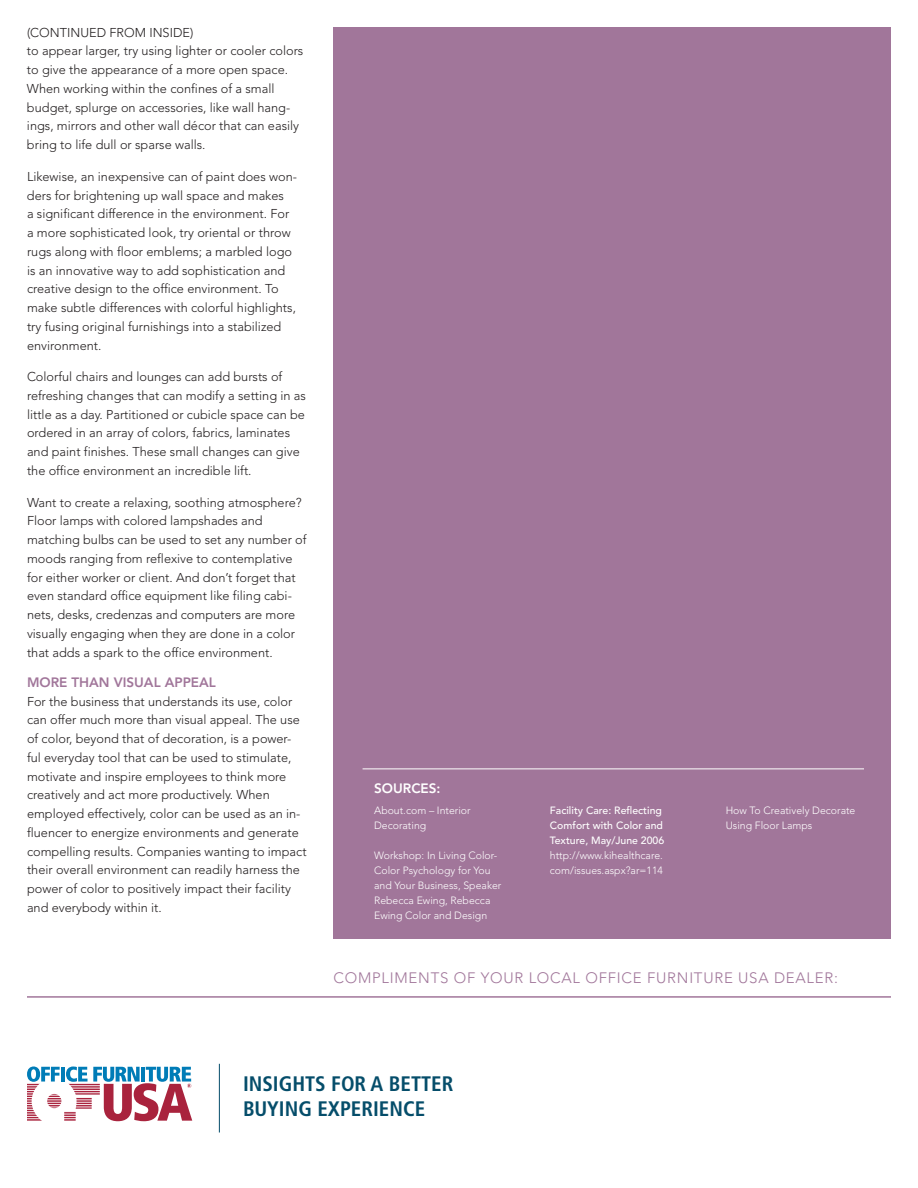
<style>
.page{position:relative;width:918px;height:1188px;background:#fff}
.page>*{position:absolute;margin:0;border:0;box-sizing:border-box;transform-origin:0 0}
.t1{font:700 condensed 21px "Frutiger";color:#054d6a}
.t2{font:300 15px "Avenir";letter-spacing:.05em;color:#a1769a}
.Body{font:800 13.5px "Avenir";color:#a1769a}
.t3{font:800 13.5px "Avenir";color:#fff}
.Body-2{font:300 12.75px/18.8px "Avenir";color:#231f20}
.t4{font:300 10.5px/15px "Avenir";color:#fff}
.t5{font:500 10.5px/15px "Avenir";color:#fff}
.t6{font:300 10.5px/15px "Avenir";letter-spacing:.205em;color:#fff}
</style>
<div class="page">
<svg style="left:27px;top:1067px;width:165px;height:54px"></svg>
<hr style="left:219px;top:1064px;width:1px;height:68px;background:#054d6a">
<div style="left:334px;top:28px;width:557px;height:911px;background:#a1769a"></div>
<hr style="left:363px;top:769px;width:501px;height:1px;background:#fff">
<hr style="left:27px;top:996px;width:864px;height:2px;background:#a1769a">
<p class="Body-2" style="left:27px;top:23px;width:278px;text-indent:163px">)<br>to appear larger, try using lighter or cooler colors to give the appearance of a more open space.<br>When working within the confines of a small budget, splurge on accessories, like wall hang&shy;ings, mirrors and other wall décor that can easily bring to life dull or sparse walls.</p>
<p class="Body-2" style="left:27px;top:167px;width:272px">Likewise, an inexpensive can of paint does won&shy;ders for brightening up wall space and makes<br>a significant difference in the environment. For a more sophisticated look, try oriental or throw rugs along with floor emblems; a marbled logo is an innovative way to add sophistication and creative design to the office environment. To make subtle differences with colorful highlights, try fusing original furnishings into a stabilized environment.</p>
<p class="Body-2" style="left:27px;top:368px;width:280px">Colorful chairs and lounges can add bursts of refreshing changes that can modify a setting in as little as a day. Partitioned or cubicle space can be ordered in an array of colors, fabrics, laminates and paint finishes. These small changes can give the office environment an incredible lift.</p>
<p class="Body-2" style="left:27px;top:493px;width:281px">Want to create a relaxing, soothing atmosphere?<br>Floor lamps with colored lampshades and matching bulbs can be used to set any number of moods ranging from reflexive to contemplative for either worker or client. And don’t forget that even standard office equipment like filing cabi&shy;nets, desks, credenzas and computers are more visually engaging when they are done in a color that adds a spark to the office environment.</p>
<p class="Body" style="left:27px;top:674px;width:190px">M ORE THAN VISUAL APPEAL</p>
<p class="Body-2" style="left:27px;top:692px;width:281px">For the business that understands its use, color can offer much more than visual appeal. The use of color, beyond that of decoration, is a power&shy;ful everyday tool that can be used to stimulate, motivate and inspire employees to think more creatively and act more productively. When employed effectively, color can be used as an in&shy;fluencer to energize environments and generate compelling results. Companies wanting to impact their overall environment can readily harness the power of color to positively impact their facility and everybody within it.</p>
<p class="Body-2" style="left:27px;top:23px;width:22px">(CONTINUED</p>
<p class="Body-2" style="left:109px;top:23px;width:10px">FROM</p>
<p class="Body-2" style="left:149px;top:23px;width:8px">INSIDE</p>
<p class="t3" style="left:374px;top:781px;width:47px">SOURCES</p>
<p class="t3" style="left:437px;top:781px;width:5px">:</p>
<p class="t4" style="left:374px;top:803px;width:98px">About.com – I nterior<br>Decorating</p>
<p class="t4" style="left:374px;top:848px;width:129px">Workshop: I n Living Color-<br>Color Psychology for You and Your Business, Speaker<br>Rebecca Ewing, Rebecca<br>Ewing Color and Design</p>
<p class="t5" style="left:550px;top:803px;width:116px">Facility Care: Reflecting<br>Comfort with Color and<br>Texture, May/June 2006</p>
<p class="t4" style="left:550px;top:848px;width:115px">http://www.kihealthcare. com/issues.aspx?ar=114</p>
<p class="t6" style="left:726px;top:803px;width:131px">How To Creatively Decorate<br>Using Floor Lamps</p>
<p class="t2" style="left:334px;top:969px;width:506px">compliments of your local office furniture usa dealer:</p>
<p class="t1" style="left:243px;top:1072px;width:212px">INSIGHTS FOR A BETTER</p>
<p class="t1" style="left:243px;top:1097px;width:184px">BUYING EXPERIENCE</p>
</div>
